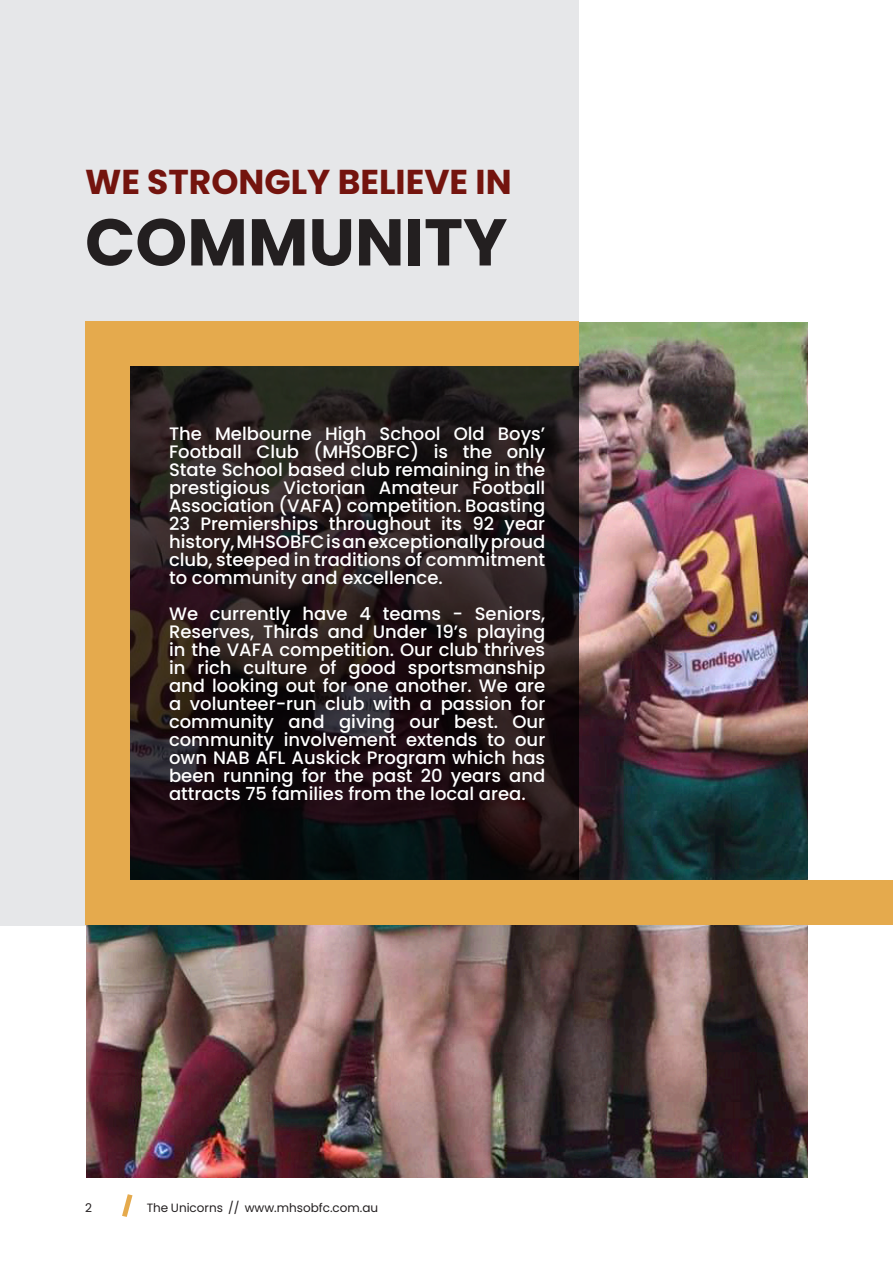
<style>
.page{position:relative;width:893px;height:1263px;background:#fff}
.page>*{position:absolute;margin:0;border:0;box-sizing:border-box;transform-origin:0 0}
.t1{font:700 66px "Poppins";color:#231f20}
.t2{font:700 34.5px "Poppins";color:#74140e}
.t3{font:500 18px/18px "Poppins";color:#fff;text-align:justify}
.t4{font:12px "Poppins";color:#231f20}
</style>
<div class="page">
<div style="left:0;top:0;width:578px;height:925px;background:#e6e7e9"></div>
<img style="left:86px;top:322px;width:722px;height:856px">
<svg style="left:130px;top:366px;width:448px;height:514px;background:#211718"></svg>
<div style="left:85px;top:321px;width:493px;height:45px;background:#e5aa4d"></div>
<div style="left:85px;top:880px;width:808px;height:45px;background:#e5aa4d"></div>
<div style="left:85px;top:366px;width:45px;height:546px;background:#e5aa4d"></div>
<svg style="left:122px;top:1194px;width:10px;height:23px"></svg>
<h2 class="t2" style="left:85px;top:162px;width:428px">WE STRONGLY BELIEVE IN</h2>
<h1 class="t1" style="left:85px;top:204px;width:424px">COMMUNITY</h1>
<p class="t3" style="left:169px;top:424px;width:378px">The Melbourne High School Old Boys’ Football Club (MHSOBFC) is the only State School based club remaining in the prestigious Victorian Amateur Football Association (VAFA) competition. Boasting 23 Premierships throughout its 92 year history, MHSOBFC is an exceptionally proud club, steeped in traditions of commitment to community and excellence.</p>
<p class="t3" style="left:169px;top:604px;width:378px">We currently have 4 teams - Seniors, Reserves, Thirds and Under 19’s playing in the VAFA competition. Our club thrives in rich culture of good sportsmanship and looking out for one another. We are a volunteer-run club with a passion for community and giving our best. Our community involvement extends to our own NAB AFL Auskick Program which has been running for the past 20 years and attracts 75 families from the local area.</p>
<p class="t4" style="left:85px;top:1201px;width:8px">2</p>
<p class="t4" style="left:147px;top:1201px;width:233px">The Unicorns // www.mhsobfc.com.au</p>
</div>
